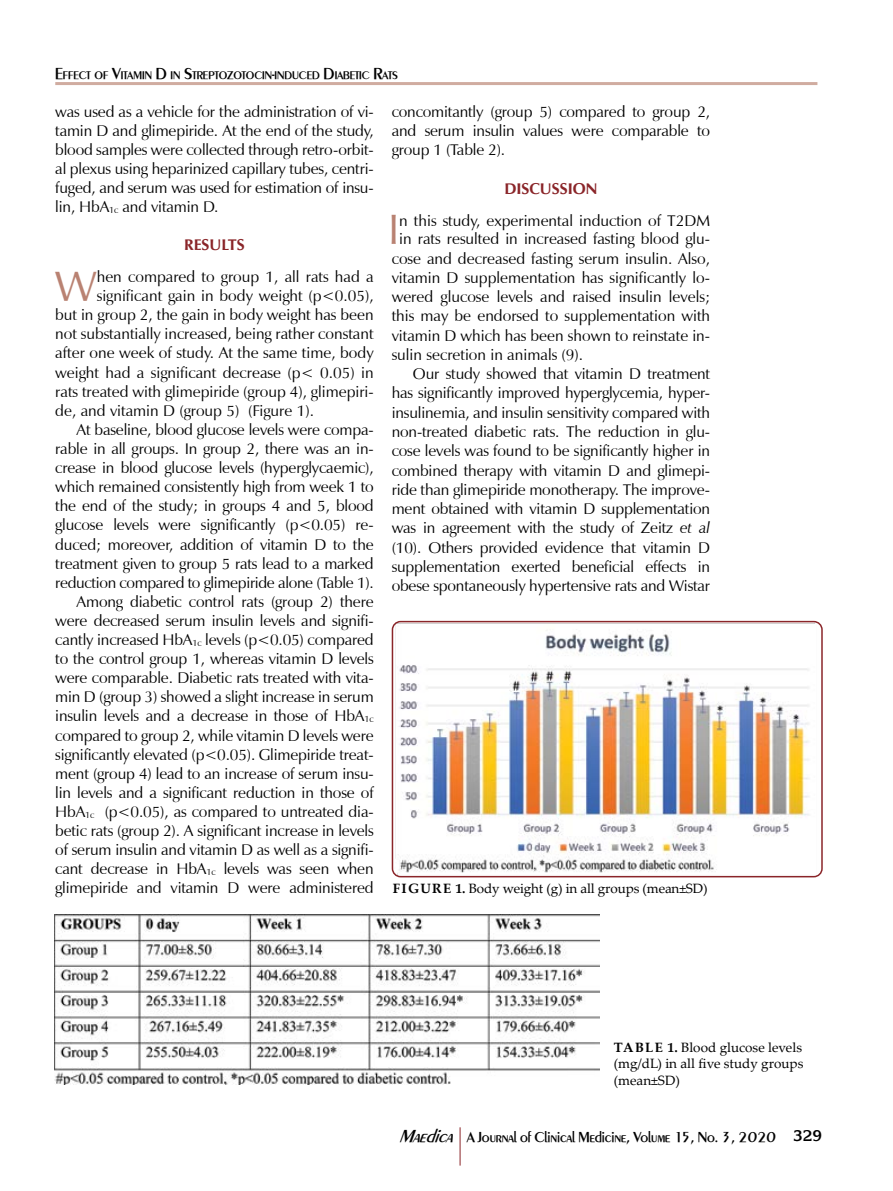
<style>
.page{position:relative;width:893px;height:1191px;background:#fff}
.page>*{position:absolute;margin:0;border:0;box-sizing:border-box;transform-origin:0 0}
.t1{font:43.35px "Z Humanist Normal";color:#b98272}
.t2{font:15.75px/19px "Z Humanist Normal";letter-spacing:-.01em;color:#000;text-align:justify}
.t3{font:700 15.75px "Z Humanist";color:#8a2529}
.t4{font:500 15px "Peinaud";letter-spacing:-.005em;color:#000}
.t5{font:13.5px/16.2px "Palatino Linotype";color:#000;text-align:justify}
.t6{font:500 11.55px "Peinaud";color:#000}
.s1{font-size:16.5px}
.s2{font-size:9.15px}
.s3{font-family:"Z Humanist";font-style:italic}
.s4{font-weight:700}
.s5{font-style:italic;font-size:18px}
.s6{font-family:"Korina";font-weight:700}
</style>
<div class="page">
<hr style="left:55px;top:82px;width:762px;height:3px;background:#d0aca0">
<hr style="left:460px;top:1127px;width:1px;height:38px;background:#8a2529">
<img style="left:54px;top:914px;width:545px;height:170px">
<img style="left:392px;top:621px;width:428px;height:255px">
<div style="left:392px;top:621px;width:431px;height:256px;border:2px solid #8a2529;border-radius:8px"></div>
<p class="t6" style="left:55px;top:68px;width:343px"><span class="s1">E</span>FFECT OF <span class="s1">V</span>ITAMIN <span class="s1">D</span> IN <span class="s1">S</span>TREPTOZOTOCIN<span class="s1">-</span>INDUCED <span class="s1">D</span>IABETIC <span class="s1">R</span>ATS</p>
<p class="t2" style="left:55px;top:102px;width:320px">was used as a vehicle for the administration of vi&shy;tamin D and glimepiride. At the end of the study, blood samples were collected through retro-orbit&shy;al plexus using heparinized capillary tubes, centri&shy;fuged, and serum was used for estimation of insu&shy;lin, HbA<span class="s2">1c</span> and vitamin D.</p>
<p class="t3" style="left:184px;top:235px;width:62px">RESULTS</p>
<h1 class="t1" style="left:55px;top:261px;width:44px">W</h1>
<p class="t2" style="left:97px;top:267px;width:278px">hen compared to group 1, all rats had a</p>
<p class="t2" style="left:97px;top:286px;width:278px">significant gain in body weight (p&lt;0.05),</p>
<p class="t2" style="left:55px;top:305px;width:320px">but in group 2, the gain in body weight has been</p>
<p class="t2" style="left:55px;top:325px;width:320px">not substantially increased, being rather constant</p>
<p class="t2" style="left:55px;top:344px;width:320px">after one week of study. At the same time, body</p>
<p class="t2" style="left:55px;top:363px;width:320px">weight had a significant decrease (p&lt; 0.05) in</p>
<p class="t2" style="left:55px;top:382px;width:320px">rats treated with glimepiride (group 4), glimepiri-</p>
<p class="t2" style="left:55px;top:401px;width:260px">de, and vitamin D (group 5) (Figure 1).</p>
<p class="t2" style="left:77px;top:420px;width:299px">At baseline, blood glucose levels were compa-</p>
<p class="t2" style="left:55px;top:439px;width:320px">rable in all groups. In group 2, there was an in-</p>
<p class="t2" style="left:55px;top:458px;width:320px">crease in blood glucose levels (hyperglycaemic),</p>
<p class="t2" style="left:55px;top:477px;width:320px">which remained consistently high from week 1 to</p>
<p class="t2" style="left:55px;top:496px;width:320px">the end of the study; in groups 4 and 5, blood</p>
<p class="t2" style="left:55px;top:516px;width:320px">glucose levels were significantly (p&lt;0.05) re-</p>
<p class="t2" style="left:55px;top:535px;width:320px">duced; moreover, addition of vitamin D to the</p>
<p class="t2" style="left:55px;top:554px;width:320px">treatment given to group 5 rats lead to a marked</p>
<p class="t2" style="left:55px;top:573px;width:320px">reduction compared to glimepiride alone (Table 1).</p>
<p class="t2" style="left:77px;top:592px;width:299px">Among diabetic control rats (group 2) there</p>
<p class="t2" style="left:55px;top:611px;width:320px">were decreased serum insulin levels and signifi-</p>
<p class="t2" style="left:55px;top:630px;width:320px">cantly increased HbA<span class="s2">1c</span> levels (p&lt;0.05) compared</p>
<p class="t2" style="left:55px;top:649px;width:320px">to the control group 1, whereas vitamin D levels</p>
<p class="t2" style="left:55px;top:668px;width:320px">were comparable. Diabetic rats treated with vita-</p>
<p class="t2" style="left:55px;top:687px;width:320px">min D (group 3) showed a slight increase in serum</p>
<p class="t2" style="left:55px;top:707px;width:320px">insulin levels and a decrease in those of HbA<span class="s2">1c</span></p>
<p class="t2" style="left:55px;top:726px;width:320px">compared to group 2, while vitamin D levels were</p>
<p class="t2" style="left:55px;top:745px;width:320px">significantly elevated (p&lt;0.05). Glimepiride treat-</p>
<p class="t2" style="left:55px;top:764px;width:320px">ment (group 4) lead to an increase of serum insu-</p>
<p class="t2" style="left:55px;top:783px;width:320px">lin levels and a significant reduction in those of</p>
<p class="t2" style="left:55px;top:802px;width:320px">HbA<span class="s2">1c</span> (p&lt;0.05), as compared to untreated dia-</p>
<p class="t2" style="left:55px;top:821px;width:320px">betic rats (group 2). A significant increase in levels</p>
<p class="t2" style="left:55px;top:840px;width:320px">of serum insulin and vitamin D as well as a signifi-</p>
<p class="t2" style="left:55px;top:859px;width:320px">cant decrease in HbA<span class="s2">1c</span> levels was seen when</p>
<p class="t2" style="left:55px;top:878px;width:320px">glimepiride and vitamin D were administered</p>
<p class="t2" style="left:392px;top:102px;width:320px">concomitantly (group 5) compared to group 2, and serum insulin values were comparable to group 1 (Table 2).</p>
<p class="t3" style="left:504px;top:179px;width:95px">DISCUSSION</p>
<h1 class="t1" style="left:388px;top:204px;width:13px">I</h1>
<p class="t2" style="left:399px;top:211px;width:312px">n this study, experimental induction of T2DM</p>
<p class="t2" style="left:399px;top:230px;width:312px">in rats resulted in increased fasting blood glu-</p>
<p class="t2" style="left:392px;top:249px;width:320px">cose and decreased fasting serum insulin. Also,</p>
<p class="t2" style="left:392px;top:268px;width:319px">vitamin D supplementation has significantly lo-</p>
<p class="t2" style="left:392px;top:287px;width:320px">wered glucose levels and raised insulin levels;</p>
<p class="t2" style="left:392px;top:307px;width:320px">this may be endorsed to supplementation with</p>
<p class="t2" style="left:392px;top:326px;width:320px">vitamin D which has been shown to reinstate in-</p>
<p class="t2" style="left:392px;top:345px;width:193px">sulin secretion in animals (9).</p>
<p class="t2" style="left:413px;top:364px;width:299px">Our study showed that vitamin D treatment</p>
<p class="t2" style="left:392px;top:384px;width:320px">has significantly improved hyperglycemia, hyper-</p>
<p class="t2" style="left:392px;top:403px;width:320px">insulinemia, and insulin sensitivity compared with</p>
<p class="t2" style="left:392px;top:422px;width:320px">non-treated diabetic rats. The reduction in glu-</p>
<p class="t2" style="left:392px;top:441px;width:320px">cose levels was found to be significantly higher in</p>
<p class="t2" style="left:392px;top:461px;width:319px">combined therapy with vitamin D and glimepi-</p>
<p class="t2" style="left:392px;top:480px;width:320px">ride than glimepiride monotherapy. The improve-</p>
<p class="t2" style="left:392px;top:499px;width:320px">ment obtained with vitamin D supplementation</p>
<p class="t2" style="left:392px;top:518px;width:320px">was in agreement with the study of Zeitz <span class="s3">et al</span></p>
<p class="t2" style="left:392px;top:538px;width:320px">(10). Others provided evidence that vitamin D</p>
<p class="t2" style="left:392px;top:557px;width:320px">supplementation exerted beneficial effects in</p>
<p class="t2" style="left:392px;top:576px;width:320px">obese spontaneously hypertensive rats and Wistar</p>
<p class="t5" style="left:393px;top:880px;width:316px"><span class="s4">FIGURE 1.</span> Body weight (g) in all groups (mean±SD)</p>
<p class="t5" style="left:614px;top:1039px;width:191px"><span class="s4">TABLE 1.</span> Blood glucose levels (mg/dL) in all five study groups (mean±SD)</p>
<p class="t4" style="left:399px;top:1127px;width:424px"><span class="s5">Maedica</span> A Journal of Clinical Medicine, Volume 15, No. 3, 2020 <span class="s6">329</span></p>
</div>
